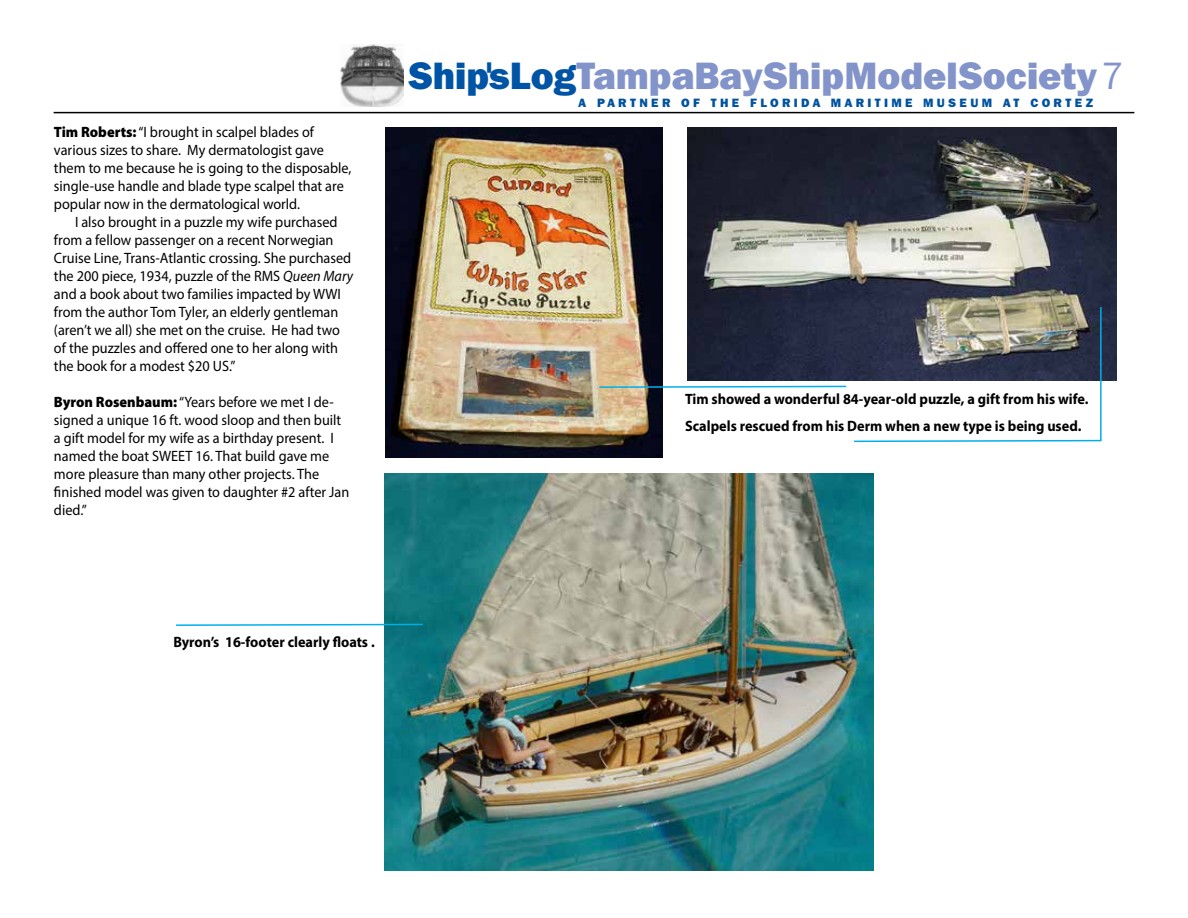
<style>
.page{position:relative;width:1188px;height:918px;background:#fff}
.page>*{position:absolute;margin:0;border:0;box-sizing:border-box;transform-origin:0 0}
.t1{font:800 37.95px "Franklin Gothic IT Cby BT";color:#8394ca}
.t2{font:15px/18px "Myriad Pro";color:#000;scale:.95 1}
.t3{font:700 15px/27px "Myriad Pro";color:#000;scale:.95 1}
.t4{font:800 12px "Franklin Gothic IT Cby BT";letter-spacing:.28em;color:#00539f}
.s1{font-weight:900}
.s2{font-style:italic}
.s3{color:#0054a6}
.s4{font-weight:400}
</style>
<div class="page">
<hr style="left:54px;top:112px;width:1080px;height:1px;background:#000">
<img style="left:340px;top:45px;width:63px;height:61px">
<img style="left:386px;top:128px;width:276px;height:329px">
<img style="left:687px;top:128px;width:429px;height:252px">
<img style="left:384px;top:474px;width:490px;height:397px">
<svg style="left:176px;top:623px;width:248px;height:4px"></svg>
<img style="left:598px;top:306px;width:504px;height:137px">
<p class="t2" style="left:54px;top:122px;width:315px"><span class="s1">Tim Roberts:</span> “I brought in scalpel blades of various sizes to share. My dermatologist gave them to me because he is going to the disposable, single-use handle and blade type scalpel that are popular now in the dermatological world.</p>
<p class="t2" style="left:54px;top:212px;width:316px;text-indent:21px">I also brought in a puzzle my wife purchased from a fellow passenger on a recent Norwegian Cruise Line, Trans-Atlantic crossing. She purchased the 200 piece, 1934, puzzle of the RMS <span class="s2">Queen Mary </span>and a book about two families impacted by WWI from the author Tom Tyler, an elderly gentleman (aren’t we all) she met on the cruise. He had two of the puzzles and offered one to her along with the book for a modest $20 US.”</p>
<p class="t2" style="left:54px;top:392px;width:312px"><span class="s1">Byron Rosenbaum:</span> “Years before we met I de&shy;signed a unique 16 ft. wood sloop and then built a gift model for my wife as a birthday present. I named the boat SWEET 16. That build gave me more pleasure than many other projects. The finished model was given to daughter #2 after Jan died.”</p>
<h1 class="t1" style="left:408px;top:52px;width:717px"><span class="s3">Ship'sLog</span>TampaBayShipModelSociety<span class="s4">7</span></h1>
<p class="t4" style="left:579px;top:95px;width:516px">A PARTNER OF THE FLORIDA MARITIME MUSEUM AT CORTEZ</p>
<p class="t3" style="left:685px;top:385px;width:426px">Tim showed a wonderful 84-year-old puzzle, a gift from his wife.<br>Scalpels rescued from his Derm when a new type is being used.</p>
<p class="t3" style="left:173px;top:628px;width:214px">Byron’s 16-footer clearly floats .</p>
</div>
